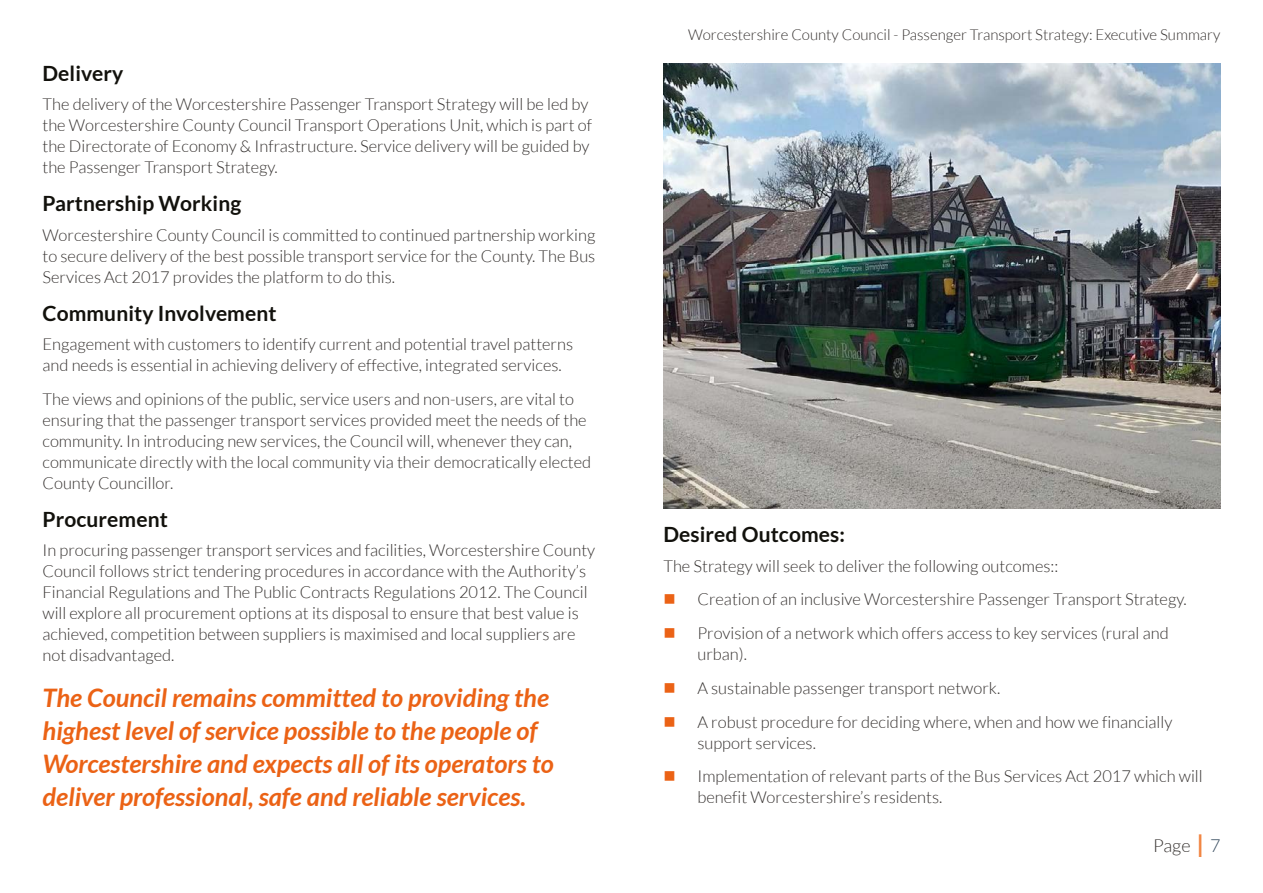
<style>
.page{position:relative;width:1263px;height:893px;background:#fff}
.page>*{position:absolute;margin:0;border:0;box-sizing:border-box;transform-origin:0 0}
.Paragraph_Text{font:italic 700 25.5px/33px "Lato";color:#eb6215}
.Sub_Title{font:700 21px "Lato";letter-spacing:.005em;color:#12110c}
.t1{font:300 18px "Lato";color:#35312f}
.Paragraph_Text-2{font:300 16.5px/21px "Lato";color:#35312f}
.t2{font:300 15px "Lato";color:#35312f}
.s1{font-weight:700;font-size:31.5px;color:#f18542}
.s2{color:#354a5e}
</style>
<div class="page">
<img style="left:663px;top:64px;width:557px;height:444px">
<p class="Sub_Title" style="left:43px;top:61px;width:82px">Delivery</p>
<p class="Paragraph_Text-2" style="left:43px;top:94px;width:551px">The delivery of the Worcestershire Passenger Transport Strategy will be led by the Worcestershire County Council Transport Operations Unit, which is part of the Directorate of Economy &amp; Infrastructure. Service delivery will be guided by the Passenger Transport Strategy.</p>
<p class="Sub_Title" style="left:43px;top:191px;width:200px">Partnership Working</p>
<p class="Paragraph_Text-2" style="left:43px;top:224px;width:554px;text-align:justify">Worcestershire County Council is committed to continued partnership working to secure delivery of the best possible transport service for the County. The Bus Services Act 2017 provides the platform to do this.</p>
<p class="Sub_Title" style="left:43px;top:301px;width:236px">Community Involvement</p>
<p class="Paragraph_Text-2" style="left:43px;top:334px;width:532px">Engagement with customers to identify current and potential travel patterns and needs is essential in achieving delivery of effective, integrated services.</p>
<p class="Paragraph_Text-2" style="left:43px;top:389px;width:550px">The views and opinions of the public, service users and non-users, are vital to ensuring that the passenger transport services provided meet the needs of the community. In introducing new services, the Council will, whenever they can, communicate directly with the local community via their democratically elected County Councillor.</p>
<p class="Sub_Title" style="left:43px;top:507px;width:127px">Procurement</p>
<p class="Paragraph_Text-2" style="left:43px;top:540px;width:554px">In procuring passenger transport services and facilities, Worcestershire County Council follows strict tendering procedures in accordance with the Authority’s Financial Regulations and The Public Contracts Regulations 2012. The Council will explore all procurement options at its disposal to ensure that best value is achieved, competition between suppliers is maximised and local suppliers are not disadvantaged.</p>
<p class="Paragraph_Text" style="left:43px;top:682px;width:513px">The Council remains committed to providing the highest level of service possible to the people of Worcestershire and expects all of its operators to deliver professional, safe and reliable services.</p>
<p class="t2" style="left:688px;top:26px;width:534px">Worcestershire County Council - Passenger Transport Strategy: Executive Summary</p>
<p class="Sub_Title" style="left:663px;top:522px;width:183px">Desired Outcomes:</p>
<p class="Paragraph_Text-2" style="left:663px;top:555px;width:396px">The Strategy will seek to deliver the following outcomes::</p>
<p class="Paragraph_Text-2" style="left:697px;top:589px;width:491px">Creation of an inclusive Worcestershire Passenger Transport Strategy.</p>
<p class="Paragraph_Text-2" style="left:697px;top:623px;width:473px">Provision of a network which offers access to key services (rural and urban).</p>
<p class="Paragraph_Text-2" style="left:697px;top:677px;width:304px">A sustainable passenger transport network.</p>
<p class="Paragraph_Text-2" style="left:697px;top:711px;width:477px">A robust procedure for deciding where, when and how we financially support services.</p>
<p class="Paragraph_Text-2" style="left:697px;top:766px;width:507px">Implementation of relevant parts of the Bus Services Act 2017 which will benefit Worcestershire’s residents.</p>
<p class="t1" style="left:1153px;top:836px;width:69px">Page <span class="s1">I</span> <span class="s2">7</span></p>
</div>
